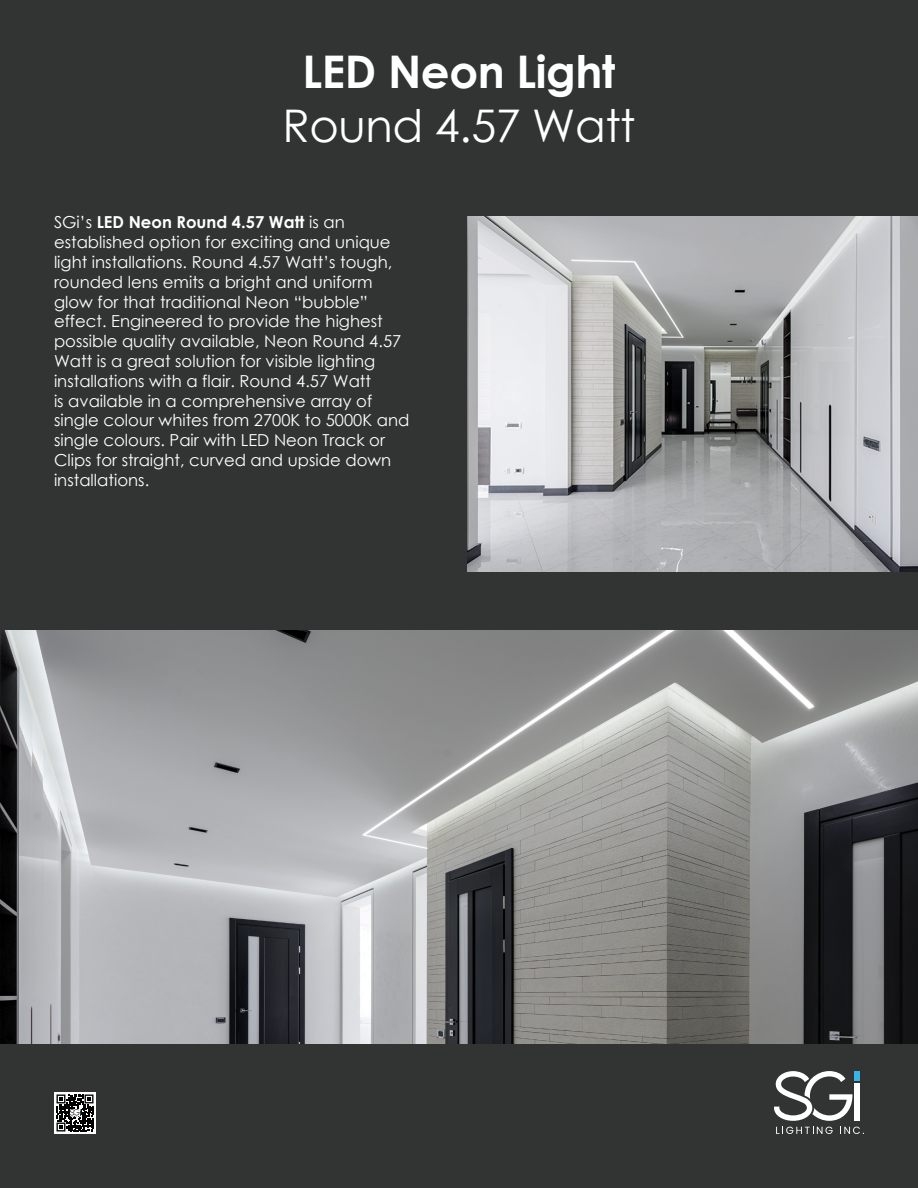
<style>
.page{position:relative;width:918px;height:1188px;background:#323434}
.page>*{position:absolute;margin:0;border:0;box-sizing:border-box;transform-origin:0 0}
.t1{font:45px "Century Gothic";letter-spacing:-.01em;color:#fff}
.t2{font:700 45px "Century Gothic";letter-spacing:-.01em;color:#fff}
.t3{font:16.5px/19.8px "Century Gothic";color:#fff}
.s1{font-weight:700}
</style>
<div class="page">
<svg style="left:776px;top:1127px;width:57px;height:7px"></svg>
<svg style="left:840px;top:1127px;width:24px;height:7px"></svg>
<div style="left:854px;top:1083px;width:5px;height:38px;background:#fff"></div>
<div style="left:854px;top:1071px;width:5px;height:9px;background:#37b4e5"></div>
<svg style="left:774px;top:1071px;width:79px;height:50px"></svg>
<svg style="left:54px;top:1092px;width:42px;height:42px"></svg>
<svg style="left:57px;top:1095px;width:36px;height:36px"></svg>
<img style="left:468px;top:216px;width:450px;height:355px">
<img style="left:0;top:630px;width:918px;height:414px">
<h1 class="t2" style="left:303px;top:37px;width:314px">LED Neon Light</h1>
<h1 class="t1" style="left:283px;top:94px;width:354px">Round 4.57 Watt</h1>
<p class="t3" style="left:54px;top:212px;width:357px">SGi’s <span class="s1">LED Neon Round 4.57 Watt</span> is an established option for exciting and unique light installations. Round 4.57 Watt’s tough, rounded lens emits a bright and uniform glow for that traditional Neon “bubble” effect. Engineered to provide the highest possible quality available, Neon Round 4.57<br>Watt is a great solution for visible lighting installations with a flair. Round 4.57 Watt<br>is available in a comprehensive array of single colour whites from 2700K to 5000K and single colours. Pair with LED Neon Track or Clips for straight, curved and upside down installations.</p>
</div>
